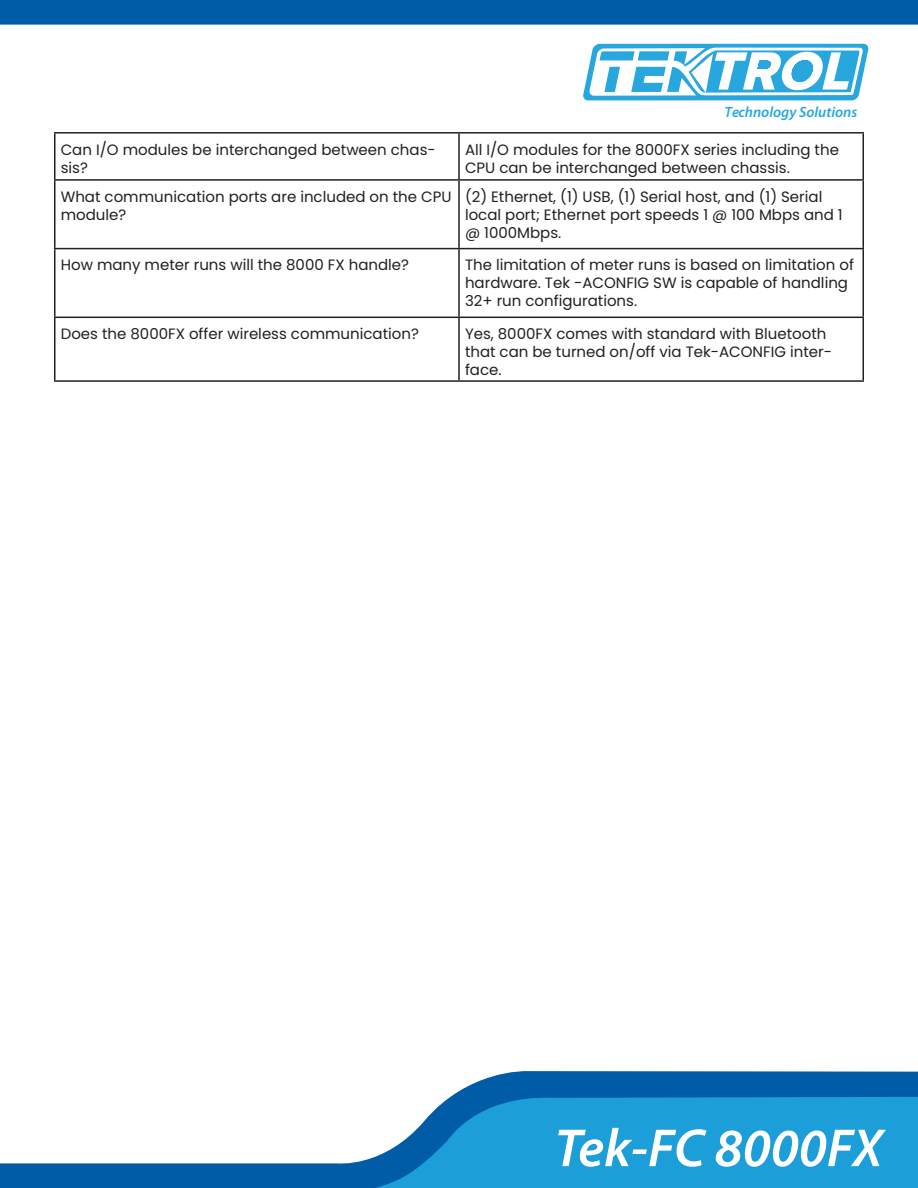
<style>
.page{position:relative;width:918px;height:1188px;background:#fff}
.page>*{position:absolute;margin:0;border:0;box-sizing:border-box;transform-origin:0 0}
.t1{font:italic 600 54px "Myriad Pro";color:#fff}
.t2{font:15px/18px "Poppins";color:#231f20}
.t3{font:italic 600 15px "Myriad Pro";color:#28a7df}
</style>
<div class="page">
<svg style="left:0;top:0;width:918px;height:101px"></svg>
<svg style="left:0;top:1071px;width:918px;height:117px"></svg>
<svg style="left:375px;top:1095px;width:543px;height:93px;fill:#1c9ed9"></svg>
<svg style="left:583px;top:44px;width:286px;height:56px"></svg>
<hr style="left:54px;top:132px;width:405px;height:2px;background:#231f20">
<hr style="left:54px;top:134px;width:2px;height:45px;background:#231f20">
<hr style="left:459px;top:132px;width:405px;height:2px;background:#231f20">
<hr style="left:458px;top:134px;width:2px;height:45px;background:#231f20">
<hr style="left:862px;top:134px;width:2px;height:45px;background:#231f20">
<hr style="left:54px;top:179px;width:405px;height:2px;background:#231f20">
<hr style="left:54px;top:181px;width:2px;height:67px;background:#231f20">
<hr style="left:459px;top:179px;width:405px;height:2px;background:#231f20">
<hr style="left:458px;top:181px;width:2px;height:67px;background:#231f20">
<hr style="left:862px;top:181px;width:2px;height:67px;background:#231f20">
<hr style="left:54px;top:248px;width:405px;height:1px;background:#231f20">
<hr style="left:54px;top:249px;width:2px;height:68px;background:#231f20">
<hr style="left:459px;top:248px;width:405px;height:1px;background:#231f20">
<hr style="left:458px;top:249px;width:2px;height:68px;background:#231f20">
<hr style="left:862px;top:249px;width:2px;height:68px;background:#231f20">
<hr style="left:54px;top:317px;width:405px;height:1px;background:#231f20">
<hr style="left:54px;top:318px;width:2px;height:62px;background:#231f20">
<hr style="left:459px;top:317px;width:405px;height:1px;background:#231f20">
<hr style="left:458px;top:318px;width:2px;height:62px;background:#231f20">
<hr style="left:862px;top:318px;width:2px;height:62px;background:#231f20">
<hr style="left:54px;top:380px;width:405px;height:2px;background:#231f20">
<hr style="left:459px;top:380px;width:405px;height:2px;background:#231f20">
<p class="t3" style="left:725px;top:102px;width:134px">Technology Solutions</p>
<p class="t2" style="left:61px;top:140px;width:377px">Can I/O modules be interchanged between chas&shy;sis?</p>
<p class="t2" style="left:465px;top:140px;width:376px">All I/O modules for the 8000FX series including the<br>CPU can be interchanged between chassis.</p>
<p class="t2" style="left:61px;top:187px;width:392px">What communication ports are included on the CPU module?</p>
<p class="t2" style="left:465px;top:187px;width:379px">(2) Ethernet, (1) USB, (1) Serial host, and (1) Serial local port; Ethernet port speeds 1 @ 100 Mbps and 1 @ 1000Mbps.</p>
<p class="t2" style="left:61px;top:256px;width:350px">How many meter runs will the 8000 FX handle?</p>
<p class="t2" style="left:465px;top:256px;width:391px">The limitation of meter runs is based on limitation of hardware. Tek -ACONFIG SW is capable of handling<br>32+ run configurations.</p>
<p class="t2" style="left:61px;top:325px;width:360px">Does the 8000FX offer wireless communication?</p>
<p class="t2" style="left:465px;top:325px;width:368px">Yes, 8000FX comes with standard with Bluetooth that can be turned on/off via Tek-ACONFIG inter&shy;face.</p>
<h1 class="t1" style="left:555px;top:1114px;width:329px">Tek-FC 8000FX</h1>
</div>
